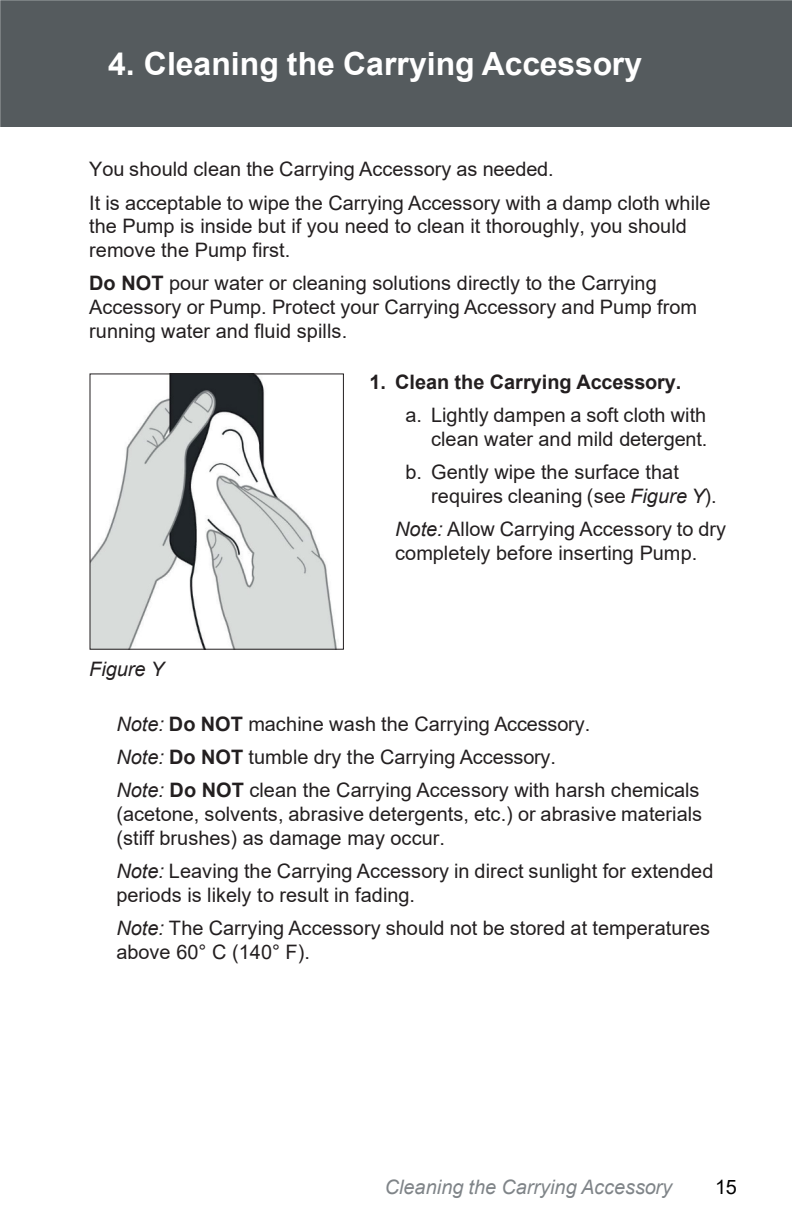
<style>
.page{position:relative;width:792px;height:1224px;background:#fff}
.page>*{position:absolute;margin:0;border:0;box-sizing:border-box;transform-origin:0 0}
.t1{font:700 32px "Arial";color:#fff}
.t2{font:20px/23.8px "Arial";color:#231f20}
.t3{font:italic 20px "Arial";color:#7f8488}
.t4{font:700 20px "Arial";color:#231f20}
.t5{font:italic 20px "Arial";color:#231f20}
.t6{font:20px "Arial";color:#000}
.s1{font-weight:700}
.s2{font-style:italic}
</style>
<div class="page">
<div style="left:0;top:0;width:792px;height:126px;background:#555b5e"></div>
<img style="left:92px;top:375px;width:245px;height:273px">
<div style="left:90px;top:373px;width:254px;height:277px;border:1px solid #231f20"></div>
<h1 class="t1" style="left:108px;top:41px;width:536px">4. Cleaning the Carrying Accessory</h1>
<p class="t2" style="left:89px;top:153px;width:623px;line-height:33.2px">You should clean the Carrying Accessory as needed.<br>It is acceptable to wipe the Carrying Accessory with a damp cloth while</p>
<p class="t2" style="left:89px;top:214px;width:599px">the Pump is inside but if you need to clean it thoroughly, you should remove the Pump first.</p>
<p class="t2" style="left:89px;top:271px;width:609px"><span class="s1">Do NOT</span> pour water or cleaning solutions directly to the Carrying<br>Accessory or Pump. Protect your Carrying Accessory and Pump from running water and fluid spills.</p>
<p class="t4" style="left:370px;top:368px;width:313px">1. Clean the Carrying Accessory.</p>
<p class="t2" style="left:406px;top:403px;width:303px;text-align:right">a. Lightly dampen a soft cloth with clean water and mild detergent.</p>
<p class="t2" style="left:431px;top:460px;width:287px;text-indent:-26px">b. Gently wipe the surface that requires cleaning (see <span class="s2">Figure Y</span>).</p>
<p class="t2" style="left:395px;top:517px;width:332px"><span class="s2">Note:</span> Allow Carrying Accessory to dry completely before inserting Pump.</p>
<p class="t5" style="left:89px;top:656px;width:76px">Figure Y</p>
<p class="t2" style="left:116px;top:707px;width:585px;line-height:33.2px"><span class="s2">Note:</span> <span class="s1">Do NOT</span> machine wash the Carrying Accessory.<br><span class="s2">Note:</span> <span class="s1">Do NOT</span> tumble dry the Carrying Accessory.<br><span class="s2">Note:</span> <span class="s1">Do NOT</span> clean the Carrying Accessory with harsh chemicals</p>
<p class="t2" style="left:116px;top:802px;width:587px">(acetone, solvents, abrasive detergents, etc.) or abrasive materials (stiff brushes) as damage may occur.</p>
<p class="t2" style="left:116px;top:859px;width:599px"><span class="s2">Note:</span> Leaving the Carrying Accessory in direct sunlight for extended periods is likely to result in fading.</p>
<p class="t2" style="left:116px;top:916px;width:595px"><span class="s2">Note:</span> The Carrying Accessory should not be stored at temperatures above 60° C (140° F).</p>
<p class="t3" style="left:385px;top:1174px;width:289px">Cleaning the Carrying Accessory</p>
<p class="t6" style="left:715px;top:1173px;width:23px">15</p>
</div>
